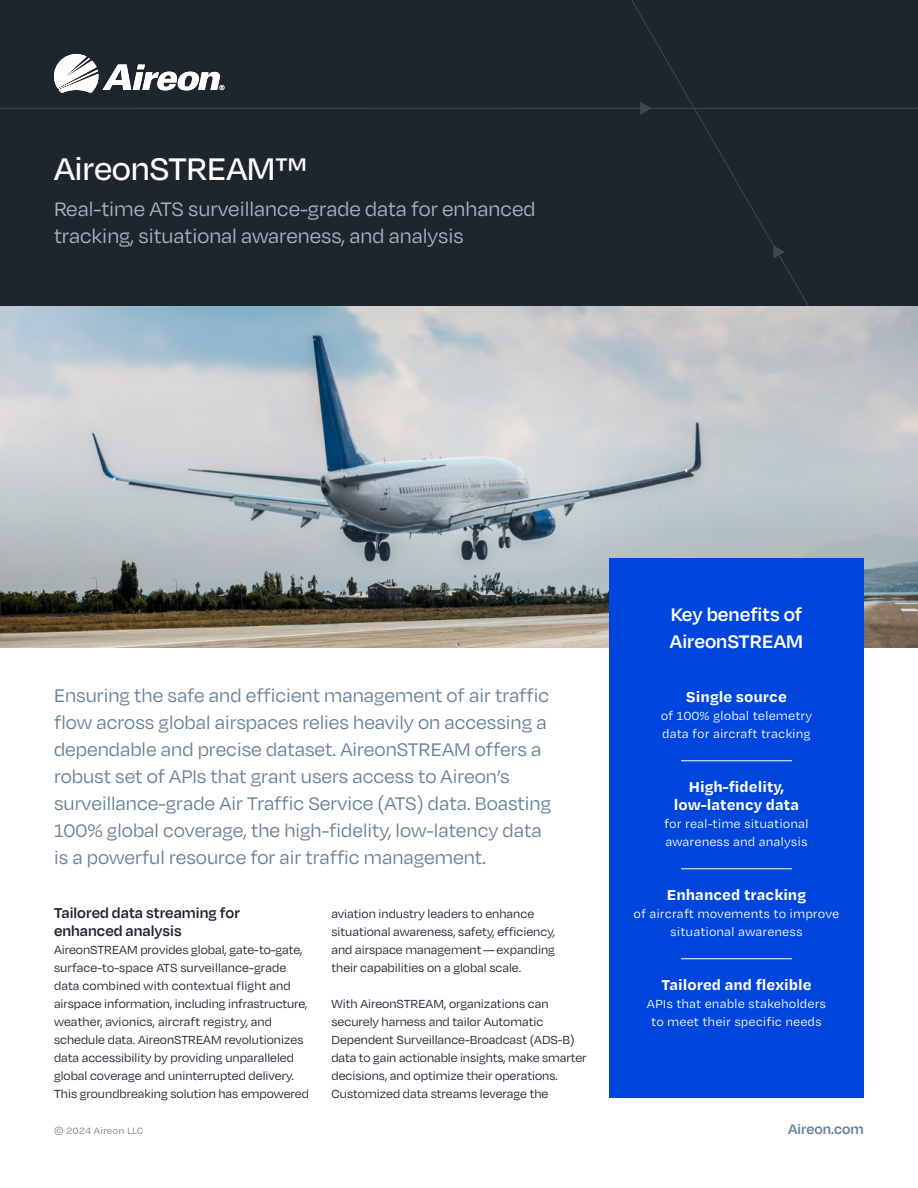
<style>
.page{position:relative;width:918px;height:1188px;background:#fff}
.page>*{position:absolute;margin:0;border:0;box-sizing:border-box;transform-origin:0 0}
.t1{font:500 36px "Degular";letter-spacing:-.01em;color:#fff}
.t2{font:22.5px/27px "Degular";color:#a4b4c1}
.t3{font:21px/27px "Degular";color:#688197}
.t4{font:600 21px/27px "Degular";color:#fff}
.t5{font:700 16.5px/18px "Degular Text";color:#fff;text-align:center}
.t6{font:600 16.5px/18px "Degular";color:#1d252d}
.t7{font:600 15.75px "Degular";color:#688197}
.t8{font:13.5px/18px "Degular";color:#1d252d}
.t9{font:13.5px/18px "Degular Text";color:#fff}
.t10{font:10.5px "Degular Text";color:#688197}
</style>
<div class="page">
<div style="left:0;top:0;width:918px;height:306px;background:#1d252d"></div>
<svg style="left:0;top:0;width:695px;height:109px"></svg>
<svg style="left:693px;top:108px;width:225px;height:198px"></svg>
<svg style="left:640px;top:102px;width:12px;height:13px"></svg>
<svg style="left:773px;top:245px;width:12px;height:14px"></svg>
<img style="left:0;top:306px;width:918px;height:342px">
<svg style="left:54px;top:54px;width:170px;height:39px"></svg>
<div style="left:609px;top:558px;width:255px;height:540px;background:#0046dc"></div>
<hr style="left:681px;top:760px;width:111px;height:1px;background:#fff">
<hr style="left:681px;top:869px;width:111px;height:1px;background:#fff">
<hr style="left:681px;top:959px;width:111px;height:1px;background:#fff">
<h1 class="t1" style="left:54px;top:147px;width:255px">AireonSTREAM™</h1>
<h2 class="t2" style="left:54px;top:195px;width:483px">Real-time ATS surveillance-grade data for enhanced tracking, situational awareness, and analysis</h2>
<p class="t3" style="left:54px;top:681px;width:499px">Ensuring the safe and efficient management of air traffic flow across global airspaces relies heavily on accessing a dependable and precise dataset. AireonSTREAM offers a robust set of APIs that grant users access to Aireon’s surveillance-grade Air Traffic Service (ATS) data. Boasting 100% global coverage, the high-fidelity, low-latency data is a powerful resource for air traffic management.</p>
<p class="t6" style="left:54px;top:903px;width:188px">Tailored data streaming for enhanced analysis</p>
<p class="t8" style="left:54px;top:940px;width:257px">AireonSTREAM provides global, gate-to-gate, surface-to-space ATS surveillance-grade data combined with contextual flight and airspace information, including infrastructure, weather, avionics, aircraft registry, and schedule data. AireonSTREAM revolutionizes data accessibility by providing unparalleled global coverage and uninterrupted delivery.<br>This groundbreaking solution has empowered</p>
<p class="t8" style="left:332px;top:904px;width:225px">aviation industry leaders to enhance situational awareness, safety, efficiency, and airspace management—expanding their capabilities on a global scale.</p>
<p class="t8" style="left:332px;top:994px;width:257px">With AireonSTREAM, organizations can securely harness and tailor Automatic Dependent Surveillance-Broadcast (ADS-B) data to gain actionable insights, make smarter decisions, and optimize their operations.<br>Customized data streams leverage the</p>
<h3 class="t4" style="left:670px;top:600px;width:135px">Key benefits of<br>AireonSTREAM</h3>
<p class="t5" style="left:686px;top:687px;width:103px">Single source</p>
<p class="t9" style="left:661px;top:706px;width:153px">of 100% global telemetry data for aircraft tracking</p>
<p class="t5" style="left:674px;top:777px;width:127px">High-fidelity, low-latency data</p>
<p class="t9" style="left:664px;top:814px;width:146px">for real-time situational awareness and analysis</p>
<p class="t5" style="left:667px;top:885px;width:141px">Enhanced tracking</p>
<p class="t9" style="left:634px;top:904px;width:207px;text-align:center">of aircraft movements to improve situational awareness</p>
<p class="t5" style="left:661px;top:975px;width:152px">Tailored and flexible</p>
<p class="t9" style="left:647px;top:994px;width:181px;text-align:center">APIs that enable stakeholders to meet their specific needs</p>
<p class="t10" style="left:54px;top:1124px;width:91px">© 2024 Aireon LLC</p>
<p class="t7" style="left:788px;top:1119px;width:77px">Aireon.com</p>
</div>
